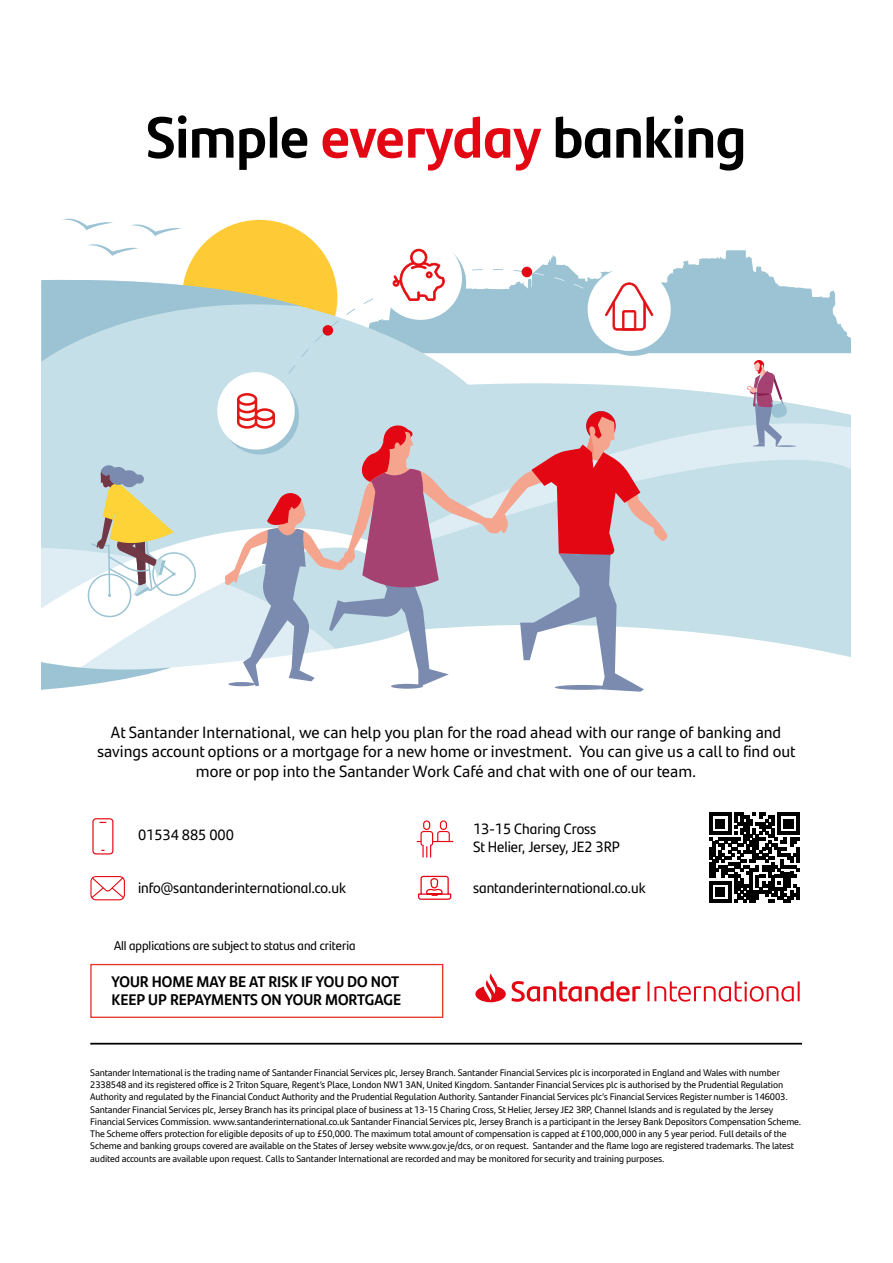
<style>
.page{position:relative;width:893px;height:1263px;background:#fff}
.page>*{position:absolute;margin:0;border:0;box-sizing:border-box;transform-origin:0 0}
.t1{font:700 57.75px "Santander Headline";color:#000}
.t2{font:16.35px/19.6px "Santander Text";color:#000;text-align:center}
.t3{font:700 15.3px/18.5px "Santander Headline";color:#000}
.t4{font:14.85px/17.9px "Santander Headline";color:#000}
.t5{font:12.75px "Santander Headline";color:#000}
.t6{font:9.45px/12.3px "Santander Text";letter-spacing:-.01em;color:#000}
.s1{color:#e30613}
</style>
<div class="page">
<svg style="left:676px;top:250px;width:175px;height:103px;fill:#9bc3d3"></svg>
<svg style="left:676px;top:389px;width:175px;height:208px;background:#c8e1e8"></svg>
<svg style="left:676px;top:597px;width:175px;height:60px;fill:#c4dfe7"></svg>
<svg style="left:676px;top:397px;width:175px;height:145px;background:#cbe3ea"></svg>
<hr style="left:776px;top:445px;width:20px;height:2px;background:#7b8baf;border-radius:50%">
<svg style="left:747px;top:360px;width:40px;height:86px"></svg>
<svg style="left:41px;top:218px;width:635px;height:474px"></svg>
<svg style="left:475px;top:973px;width:325px;height:29px"></svg>
<div style="left:90px;top:964px;width:353px;height:54px;border:1px solid #e63329"></div>
<hr style="left:90px;top:1043px;width:712px;height:1px;background:#000">
<svg style="left:417px;top:820px;width:37px;height:38px"></svg>
<svg style="left:418px;top:876px;width:33px;height:24px"></svg>
<svg style="left:92px;top:818px;width:21px;height:36px"></svg>
<svg style="left:90px;top:876px;width:35px;height:24px"></svg>
<svg style="left:709px;top:813px;width:90px;height:90px"></svg>
<h1 class="t1" style="left:146px;top:92px;width:602px">Simple <span class="s1">everyday</span> banking</h1>
<p class="t2" style="left:97px;top:721px;width:700px">At Santander International, we can help you plan for the road ahead with our range of banking and savings account options or a mortgage for a new home or investment. You can give us a call to find out more or pop into the Santander Work Café and chat with one of our team.</p>
<h3 class="t4" style="left:138px;top:825px;width:98px">01534 885 000</h3>
<h3 class="t4" style="left:473px;top:819px;width:148px">13-15 Charing Cross<br>St Helier, Jersey, JE2 3RP</h3>
<h3 class="t4" style="left:138px;top:878px;width:209px">info@santanderinternational.co.uk</h3>
<h3 class="t4" style="left:473px;top:878px;width:174px">santanderinternational.co.uk</h3>
<h3 class="t5" style="left:114px;top:936px;width:243px">All applications are subject to status and criteria</h3>
<h3 class="t3" style="left:112px;top:971px;width:291px">YOUR HOME MAY BE AT RISK IF YOU DO NOT<br>KEEP UP REPAYMENTS ON YOUR MORTGAGE</h3>
<p class="t6" style="left:90px;top:1066px;width:712px">Santander International is the trading name of Santander Financial Services plc, Jersey Branch. Santander Financial Services plc is incorporated in England and Wales with number 2338548 and its registered office is 2 Triton Square, Regent’s Place, London NW1 3AN, United Kingdom. Santander Financial Services plc is authorised by the Prudential Regulation Authority and regulated by the Financial Conduct Authority and the Prudential Regulation Authority. Santander Financial Services plc’s Financial Services Register number is 146003.<br>Santander Financial Services plc, Jersey Branch has its principal place of business at 13-15 Charing Cross, St Helier, Jersey JE2 3RP, Channel Islands and is regulated by the Jersey Financial Services Commission. www.santanderinternational.co.uk Santander Financial Services plc, Jersey Branch is a participant in the Jersey Bank Depositors Compensation Scheme.<br>The Scheme offers protection for eligible deposits of up to £50,000. The maximum total amount of compensation is capped at £100,000,000 in any 5 year period. Full details of the Scheme and banking groups covered are available on the States of Jersey website www.gov.je/dcs, or on request. Santander and the flame logo are registered trademarks. The latest audited accounts are available upon request. Calls to Santander International are recorded and may be monitored for security and training purposes.</p>
</div>
